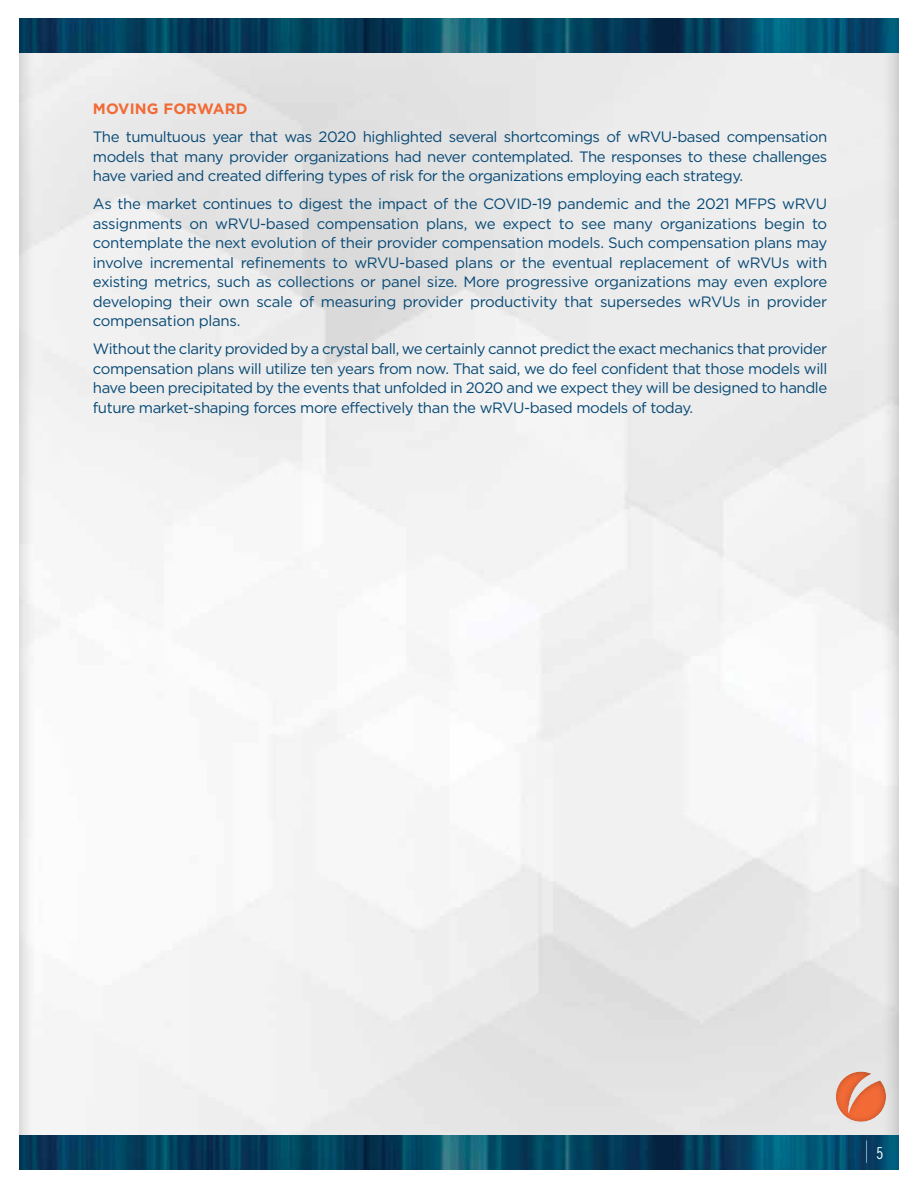
<style>
.page{position:relative;width:918px;height:1188px;background:#fff}
.page>*{position:absolute;margin:0;border:0;box-sizing:border-box;transform-origin:0 0}
.t1{font:16.5px "Trade Gothic Cond Eighteen";color:#fff}
.t2{font:15px/19.5px "Gotham";letter-spacing:-.03em;color:#074975;text-align:justify}
.t3{font:700 15px "Gotham";letter-spacing:.01em;color:#f26a36}
</style>
<div class="page">
<div style="left:19px;top:17px;width:881px;height:1154px;background:#000;opacity:.27"></div>
<img style="left:19px;top:1135px;width:879px;height:35px">
<img style="left:19px;top:18px;width:879px;height:35px">
<svg style="left:824px;top:1059px;width:75px;height:75px;background:#e3bdae"></svg>
<svg style="left:866px;top:1140px;width:1px;height:23px"></svg>
<p class="t3" style="left:93px;top:100px;width:156px">MOVING FORWARD</p>
<p class="t2" style="left:93px;top:127px;width:736px">The tumultuous year that was 2020 highlighted several shortcomings of wRVU-based compensation models that many provider organizations had never contemplated. The responses to these challenges have varied and created differing types of risk for the organizations employing each strategy.</p>
<p class="t2" style="left:93px;top:194px;width:736px">As the market continues to digest the impact of the COVID-19 pandemic and the 2021 MFPS wRVU assignments on wRVU-based compensation plans, we expect to see many organizations begin to contemplate the next evolution of their provider compensation models. Such compensation plans may involve incremental refinements to wRVU-based plans or the eventual replacement of wRVUs with existing metrics, such as collections or panel size. More progressive organizations may even explore developing their own scale of measuring provider productivity that supersedes wRVUs in provider compensation plans.</p>
<p class="t2" style="left:93px;top:339px;width:736px">Without the clarity provided by a crystal ball, we certainly cannot predict the exact mechanics that provider compensation plans will utilize ten years from now. That said, we do feel confident that those models will have been precipitated by the events that unfolded in 2020 and we expect they will be designed to handle future market-shaping forces more effectively than the wRVU-based models of today.</p>
<p class="t1" style="left:876px;top:1143px;width:9px">5</p>
</div>
